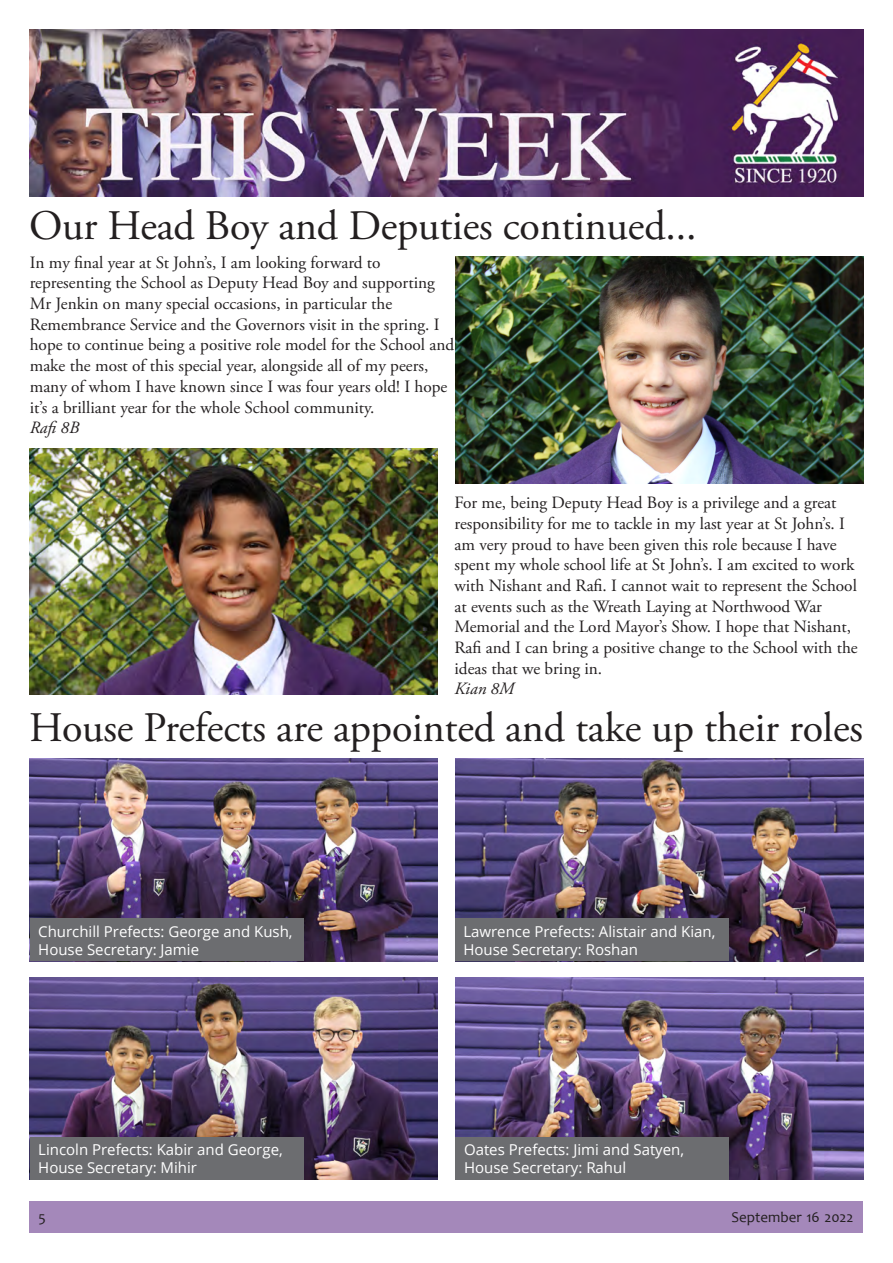
<style>
.page{position:relative;width:893px;height:1263px;background:#fff}
.page>*{position:absolute;margin:0;border:0;box-sizing:border-box;transform-origin:0 0}
.t1{font:42px "Adobe Garamond Pro";letter-spacing:-.005em;color:#231f20}
.t2{font:17.25px/20.7px "Adobe Garamond Pro";color:#231f20}
.t3{font:15px/18px "Open Sans";color:#fff}
.t4{font:15px "Candara";color:#231f20}
.s1{font-style:italic}
</style>
<div class="page">
<div style="left:29px;top:1201px;width:834px;height:32px;background:#a488ba"></div>
<img style="left:30px;top:30px;width:833px;height:166px">
<img style="left:30px;top:758px;width:407px;height:203px">
<img style="left:30px;top:977px;width:407px;height:203px">
<img style="left:455px;top:758px;width:408px;height:203px">
<img style="left:455px;top:977px;width:408px;height:203px">
<div style="left:30px;top:918px;width:273px;height:43px;background:#6c6d70"></div>
<img style="left:455px;top:257px;width:409px;height:227px">
<img style="left:29px;top:449px;width:408px;height:245px">
<div style="left:455px;top:918px;width:273px;height:43px;background:#6c6d70"></div>
<div style="left:455px;top:1137px;width:274px;height:43px;background:#6c6d70"></div>
<div style="left:30px;top:1137px;width:273px;height:43px;background:#6c6d70"></div>
<p class="t1" style="left:29px;top:201px;width:669px">Our Head Boy and Deputies continued...</p>
<p class="t2" style="left:30px;top:252px;width:426px">In my final year at St John’s, I am looking forward to representing the School as Deputy Head Boy and supporting Mr Jenkin on many special occasions, in particular the Remembrance Service and the Governors visit in the spring. I hope to continue being a positive role model for the School and make the most of this special year, alongside all of my peers, many of whom I have known since I was four years old! I hope it’s a brilliant year for the whole School community.<br><span class="s1">Rafi 8B</span></p>
<p class="t2" style="left:454px;top:493px;width:405px">For me, being Deputy Head Boy is a privilege and a great responsibility for me to tackle in my last year at St John’s. I am very proud to have been given this role because I have spent my whole school life at St John’s. I am excited to work with Nishant and Rafi. I cannot wait to represent the School at events such as the Wreath Laying at Northwood War Memorial and the Lord Mayor’s Show. I hope that Nishant, Rafi and I can bring a positive change to the School with the ideas that we bring in.<br><span class="s1">Kian 8M</span></p>
<p class="t1" style="left:29px;top:702px;width:835px">House Prefects are appointed and take up their roles</p>
<p class="t3" style="left:38px;top:922px;width:256px">Churchill Prefects: George and Kush,<br>House Secretary: Jamie</p>
<p class="t3" style="left:463px;top:922px;width:254px">Lawrence Prefects: Alistair and Kian,<br>House Secretary: Roshan</p>
<p class="t3" style="left:38px;top:1140px;width:246px">Lincoln Prefects: Kabir and George,<br>House Secretary: Mihir</p>
<p class="t3" style="left:464px;top:1140px;width:222px">Oates Prefects: Jimi and Satyen,<br>House Secretary: Rahul</p>
<p class="t4" style="left:38px;top:1208px;width:9px">5</p>
<p class="t4" style="left:731px;top:1208px;width:123px">September 16 2022</p>
</div>
